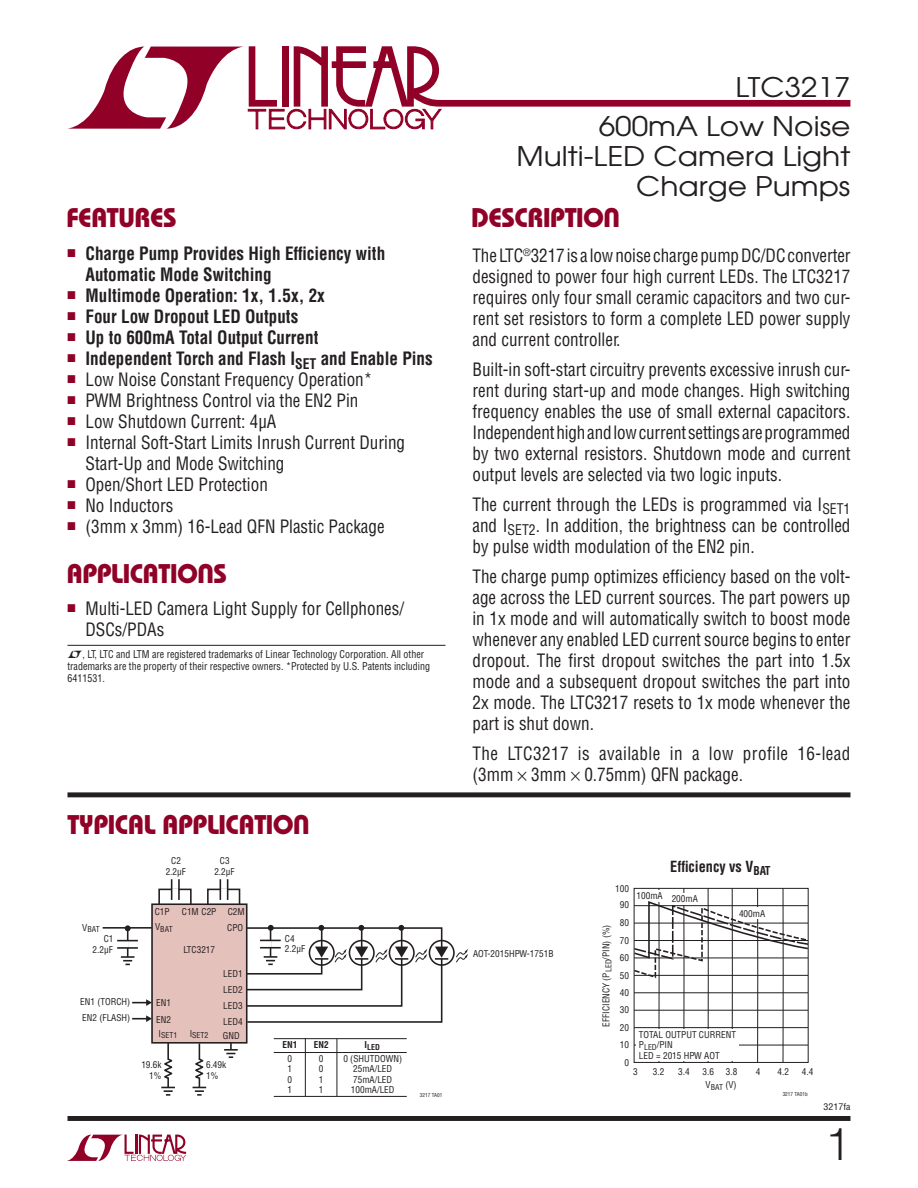
<style>
.page{position:relative;width:918px;height:1188px;background:#fff}
.page>*{position:absolute;margin:0;border:0;box-sizing:border-box;transform-origin:0 0}
.t1{font:300 45px "Helvetica";color:#231f20}
.t2{font:27px/30px "Avant Garde";color:#231f20;text-align:right;scale:1.1 1}
.t3{font:27px "Linear Bauhaus";letter-spacing:-.02em;color:#900027}
.t4{font:18px/21px "Linear Helv Cond";color:#231f20;text-align:justify;scale:.95 1}
.t5{font:700 18px/21px "Linear Helv Cond";color:#231f20;scale:.95 1}
.t6{font:18px/21px "Linear Helv Cond";letter-spacing:.025em;color:#231f20;scale:.95 1}
.t7{font:700 15px "Linear Helv Cond";color:#231f20;scale:.95 1}
.t8{font:10.5px/12px "Linear Helv Cond";color:#231f20;scale:.95 1}
.t9{font:9.3px/10.5px "Linear Helv Cond";color:#231f20}
.t10{font:700 9.3px "Linear Helv Cond";color:#231f20}
.t11{font:9px "Linear Helv Cond";color:#231f20;scale:1.1 1}
.t12{font:7.95px "Linear Helv Cond";color:#231f20}
.t13{font:700 7.95px "Linear Helv Cond";color:#231f20}
.t14{font:5.25px "Linear Helv Cond";color:#231f20}
</style>
<div class="page">
<svg style="left:67px;top:1135px;width:119px;height:26px"></svg>
<div style="left:68px;top:1116px;width:782px;height:5px;background:#231f20"></div>
<svg style="left:68px;top:46px;width:782px;height:83px"></svg>
<svg style="left:633px;top:888px;width:176px;height:175px"></svg>
<div style="left:68px;top:792px;width:782px;height:5px;background:#231f20"></div>
<hr style="left:68px;top:645px;width:378px;height:1px;background:#231f20">
<div style="left:158px;top:889px;width:34px;height:16px;border:2px solid #231f20"></div>
<svg style="left:125px;top:925px;width:6px;height:6px"></svg>
<hr style="left:178px;top:879px;width:2px;height:21px;background:#231f20">
<svg style="left:171px;top:879px;width:8px;height:21px"></svg>
<hr style="left:127px;top:929px;width:2px;height:28px;background:#231f20">
<hr style="left:103px;top:927px;width:49px;height:2px;background:#231f20">
<svg style="left:121px;top:956px;width:14px;height:9px"></svg>
<div style="left:207px;top:889px;width:33px;height:16px;border:2px solid #231f20"></div>
<svg style="left:220px;top:879px;width:8px;height:21px"></svg>
<svg style="left:117px;top:940px;width:21px;height:7px"></svg>
<hr style="left:117px;top:947px;width:21px;height:2px;background:#231f20">
<hr style="left:199px;top:1043px;width:1px;height:45px;background:#231f20">
<hr style="left:167px;top:1043px;width:2px;height:45px;background:#231f20">
<svg style="left:161px;top:1087px;width:14px;height:9px"></svg>
<svg style="left:193px;top:1087px;width:13px;height:9px"></svg>
<svg style="left:164px;top:1057px;width:9px;height:24px"></svg>
<svg style="left:195px;top:1057px;width:9px;height:24px"></svg>
<div style="left:152px;top:904px;width:95px;height:139px;background:#e5c1bc"></div>
<div style="left:151px;top:903px;width:97px;height:141px;border:2px solid #231f20"></div>
<svg style="left:132px;top:999px;width:20px;height:7px"></svg>
<svg style="left:132px;top:1015px;width:20px;height:7px"></svg>
<svg style="left:224px;top:1043px;width:14px;height:15px"></svg>
<div style="left:429px;top:940px;width:26px;height:26px;border:2px solid #231f20;border-radius:50%"></div>
<svg style="left:456px;top:949px;width:12px;height:14px"></svg>
<svg style="left:245px;top:925px;width:203px;height:99px"></svg>
<hr style="left:274px;top:1052px;width:133px;height:1px;background:#231f20">
<hr style="left:305px;top:1039px;width:1px;height:57px;background:#231f20">
<hr style="left:337px;top:1039px;width:1px;height:57px;background:#231f20">
<hr style="left:274px;top:1038px;width:133px;height:1px;background:#231f20">
<hr style="left:274px;top:1096px;width:133px;height:1px;background:#231f20">
<h2 class="t2" style="left:736px;top:75px;width:106px">LTC3217</h2>
<h2 class="t2" style="left:516px;top:114px;width:305px">600mA Low Noise<br>Multi-LED Camera Light<br>Charge Pumps</h2>
<h2 class="t3" style="left:67px;top:208px;width:112px">FEATURES</h2>
<h2 class="t3" style="left:471px;top:208px;width:151px">DESCRIPTION</h2>
<p class="t5" style="left:85px;top:245px;width:317px;text-indent:-18px"><sup>■</sup> Charge Pump Provides High Efficiency with<br>Automatic Mode Switching</p>
<p class="t5" style="left:68px;top:287px;width:272px"><sup>■</sup> Multimode Operation: 1x, 1.5x, 2x</p>
<p class="t5" style="left:68px;top:308px;width:244px"><sup>■</sup> Four Low Dropout LED Outputs</p>
<p class="t5" style="left:68px;top:329px;width:266px"><sup>■</sup> Up to 600mA Total Output Current</p>
<p class="t5" style="left:68px;top:350px;width:386px"><sup>■</sup> Independent Torch and Flash I<sub>SET</sub> and Enable Pins</p>
<p class="t4" style="left:68px;top:371px;width:322px"><sup>■</sup> Low Noise Constant Frequency Operation*</p>
<p class="t4" style="left:68px;top:392px;width:308px"><sup>■</sup> PWM Brightness Control via the EN2 Pin</p>
<p class="t4" style="left:68px;top:413px;width:221px"><sup>■</sup> Low Shutdown Current: 4μA</p>
<p class="t4" style="left:85px;top:434px;width:338px;text-indent:-18px"><sup>■</sup> Internal Soft-Start Limits Inrush Current During<br>Start-Up and Mode Switching</p>
<p class="t4" style="left:68px;top:476px;width:212px"><sup>■</sup> Open/Short LED Protection</p>
<p class="t4" style="left:68px;top:497px;width:113px"><sup>■</sup> No Inductors</p>
<p class="t4" style="left:68px;top:518px;width:335px"><sup>■</sup> (3mm x 3mm) 16-Lead QFN Plastic Package</p>
<h2 class="t3" style="left:66px;top:564px;width:162px">APPLICATIONS</h2>
<p class="t4" style="left:85px;top:600px;width:337px;text-indent:-18px"><sup>■</sup> Multi-LED Camera Light Supply for Cellphones/<br>DSCs/PDAs</p>
<p class="t8" style="left:68px;top:650px;width:383px;text-indent:15px">, LT, LTC and LTM are registered trademarks of Linear Technology Corporation. All other trademarks are the property of their respective owners. *Protected by U.S. Patents including<br>6411531.</p>
<p class="t4" style="left:472px;top:247px;width:399px">The LTC<sup>®</sup>3217 is a low noise charge pump DC/DC converter designed to power four high current LEDs. The LTC3217 requires only four small ceramic capacitors and two cur&shy;rent set resistors to form a complete LED power supply and current controller.</p>
<p class="t4" style="left:473px;top:361px;width:399px">Built-in soft-start circuitry prevents excessive inrush cur&shy;rent during start-up and mode changes. High switching frequency enables the use of small external capacitors.<br>Independent high and low current settings are programmed by two external resistors. Shutdown mode and current output levels are selected via two logic inputs.</p>
<p class="t4" style="left:472px;top:496px;width:399px">The current through the LEDs is programmed via I<sub>SET1 </sub>and I<sub>SET2</sub>. In addition, the brightness can be controlled by pulse width modulation of the EN2 pin.</p>
<p class="t4" style="left:472px;top:568px;width:399px">The charge pump optimizes efficiency based on the volt&shy;age across the LED current sources. The part powers up in 1x mode and will automatically switch to boost mode whenever any enabled LED current source begins to enter dropout. The first dropout switches the part into 1.5x mode and a subsequent dropout switches the part into 2x mode. The LTC3217 resets to 1x mode whenever the part is shut down.</p>
<p class="t6" style="left:472px;top:745px;width:399px">The LTC3217 is available in a low profile 16-lead (3mm 3mm 0.75mm) QFN package.</p>
<h2 class="t3" style="left:68px;top:815px;width:244px">TYPICAL APPLICATION</h2>
<p class="t9" style="left:166px;top:856px;width:22px;line-height:11.2px;text-align:center">C2<br>2.2μF</p>
<p class="t9" style="left:214px;top:856px;width:22px;line-height:11.2px;text-align:center">C3<br>2.2μF</p>
<p class="t7" style="left:670px;top:861px;width:107px">Efficiency vs V<sub>BAT</sub></p>
<p class="t9" style="left:155px;top:907px;width:16px">C1P</p>
<p class="t9" style="left:182px;top:907px;width:64px">C1M C2P C2M</p>
<p class="t9" style="left:615px;top:884px;width:15px">100</p>
<p class="t9" style="left:620px;top:901px;width:11px">90</p>
<p class="t9" style="left:637px;top:893px;width:63px">100mA 200mA</p>
<p class="t9" style="left:739px;top:909px;width:28px">400mA</p>
<p class="t12" style="left:82px;top:927px;width:19px"><sup>V</sup>BAT</p>
<p class="t12" style="left:155px;top:926px;width:19px"><sup>V</sup>BAT</p>
<p class="t9" style="left:227px;top:924px;width:17px">CPO</p>
<p class="t9" style="left:93px;top:934px;width:22px;line-height:11.2px;text-align:right">C1<br>2.2μF</p>
<p class="t9" style="left:184px;top:946px;width:33px">LTC3217</p>
<p class="t9" style="left:285px;top:934px;width:22px">C4<br>2.2μF</p>
<p class="t9" style="left:473px;top:949px;width:82px">AOT-2015HPW-1751B</p>
<p class="t9" style="left:80px;top:995px;width:52px;line-height:15.9px">EN1 (TORCH)<br>EN2 (FLASH)</p>
<p class="t9" style="left:156px;top:998px;width:16px">EN1</p>
<p class="t9" style="left:156px;top:1015px;width:16px">EN2</p>
<p class="t12" style="left:159px;top:1033px;width:20px"><sup>I</sup>SET1</p>
<p class="t12" style="left:190px;top:1033px;width:20px"><sup>I</sup>SET2</p>
<p class="t9" style="left:223px;top:967px;width:21px;line-height:15.5px">LED1<br>LED2</p>
<p class="t9" style="left:223px;top:999px;width:21px;line-height:15.9px">LED3<br>LED4</p>
<p class="t9" style="left:223px;top:1032px;width:18px">GND</p>
<p class="t9" style="left:141px;top:1060px;width:22px;line-height:11.2px;text-align:right">19.6k<br>1%</p>
<p class="t9" style="left:206px;top:1060px;width:22px;line-height:11.2px">6.49k<br>1%</p>
<p class="t10" style="left:314px;top:1042px;width:16px">EN2</p>
<p class="t13" style="left:365px;top:1045px;width:17px"><sup>I</sup>LED</p>
<p class="t9" style="left:319px;top:1054px;width:6px;text-align:justify">0<br>0<br>1<br>1</p>
<p class="t10" style="left:283px;top:1042px;width:16px">EN1</p>
<p class="t9" style="left:288px;top:1054px;width:6px;text-align:justify">0<br>1<br>0<br>1</p>
<p class="t9" style="left:343px;top:1054px;width:60px;text-align:center">0 (SHUTDOWN)<br>25mA/LED<br>75mA/LED<br>100mA/LED</p>
<p class="t14" style="left:420px;top:1093px;width:24px">3217 TA01</p>
<p class="t9" style="left:602px;top:1027px;width:104px;rotate:-90deg">EFFICIENCY (P<sub>LED</sub>/PIN) (%)</p>
<p class="t9" style="left:620px;top:919px;width:11px">80</p>
<p class="t9" style="left:620px;top:937px;width:11px">70</p>
<p class="t9" style="left:620px;top:954px;width:11px">60</p>
<p class="t9" style="left:620px;top:971px;width:11px">50</p>
<p class="t9" style="left:620px;top:989px;width:11px">40</p>
<p class="t9" style="left:620px;top:1006px;width:11px">30</p>
<p class="t9" style="left:620px;top:1023px;width:11px">20</p>
<p class="t9" style="left:639px;top:1030px;width:99px">TOTAL OUTPUT CURRENT<br>P<sub>LED</sub>/PIN<br>LED = 2015 HPW AOT</p>
<p class="t9" style="left:620px;top:1040px;width:11px">10</p>
<p class="t9" style="left:624px;top:1058px;width:6px">0</p>
<p class="t9" style="left:653px;top:1068px;width:13px">3.2</p>
<p class="t9" style="left:703px;top:1067px;width:13px">3.6</p>
<p class="t9" style="left:778px;top:1068px;width:13px">4.2</p>
<p class="t9" style="left:802px;top:1067px;width:13px">4.4</p>
<p class="t9" style="left:678px;top:1067px;width:13px">3.4</p>
<p class="t9" style="left:726px;top:1067px;width:13px">3.8</p>
<p class="t9" style="left:756px;top:1067px;width:6px">4</p>
<p class="t9" style="left:633px;top:1067px;width:6px">3</p>
<p class="t9" style="left:706px;top:1080px;width:33px">V<sub>BAT</sub> (V)</p>
<p class="t14" style="left:783px;top:1092px;width:27px">3217 TA01b</p>
<p class="t11" style="left:824px;top:1104px;width:26px">3217fa</p>
<h1 class="t1" style="left:825px;top:1128px;width:27px">1</h1>
</div>
